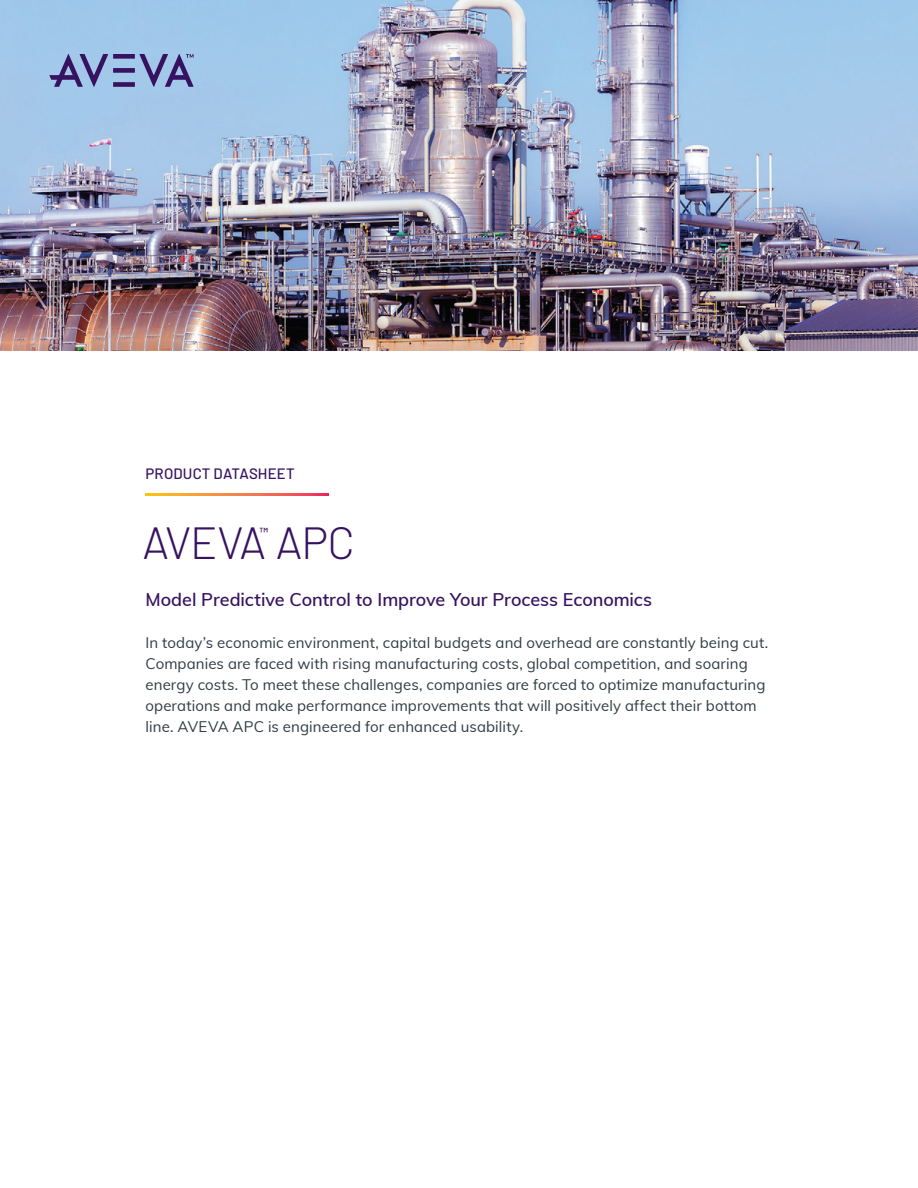
<style>
.page{position:relative;width:918px;height:1188px;background:#fff}
.page>*{position:absolute;margin:0;border:0;box-sizing:border-box;transform-origin:0 0}
.H1_Doc_Title{font:300 45px "Barlow";letter-spacing:-.02em;color:#371260}
.S1_Subheadlines{font:600 18px "Muli";letter-spacing:-.005em;color:#371260}
.Body_Copy{font:15px/21px "Muli";letter-spacing:.005em;color:#2f3b41}
.t1{font:500 15px "Barlow";letter-spacing:.01em;color:#371260}
.H1_Doc_Title-2{font:500 13.05px "Barlow";color:#371260}
</style>
<div class="page">
<img style="left:0;top:0;width:918px;height:351px">
<svg style="left:146px;top:494px;width:182px;height:1px"></svg>
<div style="left:113px;top:82px;width:22px;height:5px;background:#371260"></div>
<div style="left:113px;top:68px;width:22px;height:5px;background:#371260"></div>
<div style="left:113px;top:54px;width:22px;height:5px;background:#371260"></div>
<svg style="left:49px;top:54px;width:59px;height:33px;background:#7e8bbb"></svg>
<svg style="left:139px;top:54px;width:55px;height:33px;background:#7d89ba"></svg>
<p class="t1" style="left:146px;top:464px;width:151px">PRODUCT DATASHEET</p>
<p class="H1_Doc_Title" style="left:142px;top:515px;width:214px">AVEVA APC</p>
<p class="H1_Doc_Title-2" style="left:260px;top:524px;width:10px">™</p>
<p class="S1_Subheadlines" style="left:146px;top:586px;width:508px">Model Predictive Control to Improve Your Process Economics</p>
<p class="Body_Copy" style="left:146px;top:631px;width:624px">In today’s economic environment, capital budgets and overhead are constantly being cut.<br>Companies are faced with rising manufacturing costs, global competition, and soaring energy costs. To meet these challenges, companies are forced to optimize manufacturing operations and make performance improvements that will positively affect their bottom line. AVEVA APC is engineered for enhanced usability.</p>
</div>
